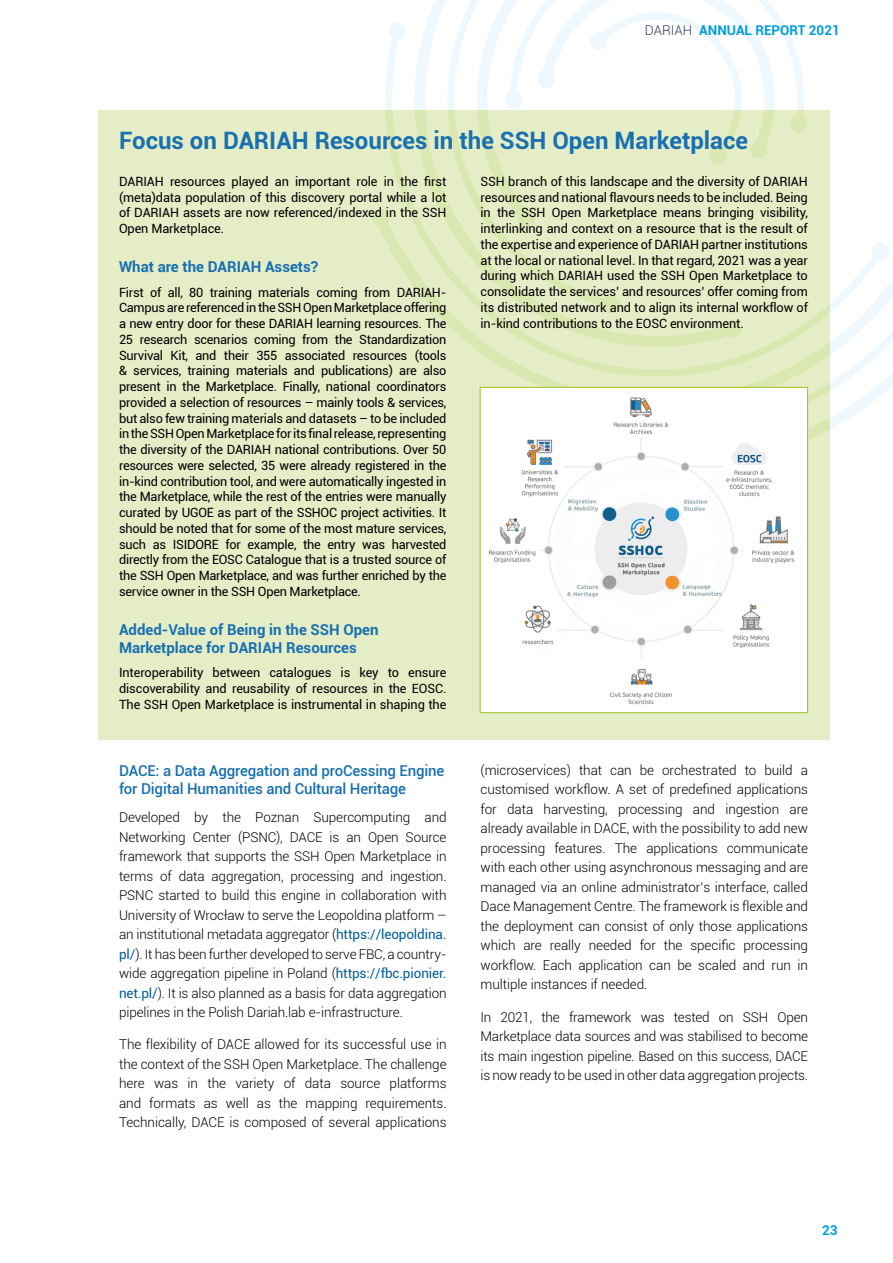
<style>
.page{position:relative;width:893px;height:1263px;background:#fff}
.page>*{position:absolute;margin:0;border:0;box-sizing:border-box;transform-origin:0 0}
.t1{font:700 24px "Roboto";color:#1970b1}
.t2{font:700 15px/18px "Roboto";color:#1970b1}
.t3{font:500 15px/18px "Roboto";letter-spacing:-.01em;color:#1970b1}
.t4{font:300 13.5px/19.5px "Roboto";letter-spacing:-.01em;color:#000;text-align:justify}
.t5{font:700 13.5px "Roboto";color:#009edb}
.t6{font:12.75px/15.8px "Roboto";letter-spacing:-.01em;color:#000;text-align:justify}
.s1{font-weight:300;color:#363962}
.s2{font-weight:400;color:#005d99}
</style>
<div class="page">
<svg style="left:829px;top:395px;width:52px;height:74px"></svg>
<svg style="left:829px;top:144px;width:64px;height:251px"></svg>
<div style="left:872px;top:242px;width:17px;height:18px;background:#eef8fe;border-radius:50%"></div>
<div style="left:98px;top:111px;width:731px;height:629px;background:#e4edc6"></div>
<svg style="left:333px;top:0;width:496px;height:469px"></svg>
<div style="left:750px;top:141px;width:17px;height:17px;background:#dbe7b1;border-radius:50%"></div>
<div style="left:790px;top:115px;width:18px;height:17px;background:#dbe7b1;border-radius:50%"></div>
<div style="left:710px;top:147px;width:17px;height:17px;background:#dbe7b1;border-radius:50%"></div>
<div style="left:517px;top:209px;width:18px;height:18px;background:#dbe7b1;border-radius:50%"></div>
<div style="left:603px;top:296px;width:17px;height:17px;background:#dbe7b1;border-radius:50%"></div>
<div style="left:725px;top:320px;width:17px;height:18px;background:#dbe7b1;border-radius:50%"></div>
<div style="left:372px;top:209px;width:17px;height:17px;background:#dbe7b1;border-radius:50%"></div>
<img style="left:482px;top:389px;width:324px;height:322px">
<div style="left:480px;top:387px;width:328px;height:326px;border:1px solid #9bc31c"></div>
<p class="t5" style="left:645px;top:21px;width:197px"><span class="s1">DARIAH</span> ANNUAL REPORT 2021</p>
<h1 class="t1" style="left:119px;top:123px;width:631px">Focus on DARIAH Resources in the SSH Open Marketplace</h1>
<p class="t6" style="left:119px;top:173px;width:329px">DARIAH resources played an important role in the first (meta)data population of this discovery portal while a lot of DARIAH assets are now referenced/indexed in the SSH Open Marketplace.</p>
<p class="t2" style="left:119px;top:257px;width:201px">What are the DARIAH Assets?</p>
<p class="t6" style="left:119px;top:284px;width:329px">First of all, 80 training materials coming from DARIAH-Campus are referenced in the SSH Open Marketplace offering a new entry door for these DARIAH learning resources. The 25 research scenarios coming from the Standardization Survival Kit, and their 355 associated resources (tools &amp; services, training materials and publications) are also present in the Marketplace. Finally, national coordinators provided a selection of resources – mainly tools &amp; services, but also few training materials and datasets – to be included in the SSH Open Marketplace for its final release, representing the diversity of the DARIAH national contributions. Over 50 resources were selected, 35 were already registered in the in-kind contribution tool, and were automatically ingested in the Marketplace, while the rest of the entries were manually curated by UGOE as part of the SSHOC project activities. It should be noted that for some of the most mature services, such as ISIDORE for example, the entry was harvested directly from the EOSC Catalogue that is a trusted source of the SSH Open Marketplace, and was further enriched by the service owner in the SSH Open Marketplace.</p>
<p class="t2" style="left:119px;top:620px;width:261px">Added-Value of Being in the SSH Open<br>Marketplace for DARIAH Resources</p>
<p class="t6" style="left:119px;top:665px;width:329px">Interoperability between catalogues is key to ensure discoverability and reusability of resources in the EOSC.<br>The SSH Open Marketplace is instrumental in shaping the</p>
<p class="t6" style="left:480px;top:173px;width:329px">SSH branch of this landscape and the diversity of DARIAH resources and national flavours needs to be included. Being in the SSH Open Marketplace means bringing visibility, interlinking and context on a resource that is the result of the expertise and experience of DARIAH partner institutions at the local or national level. In that regard, 2021 was a year during which DARIAH used the SSH Open Marketplace to consolidate the services’ and resources’ offer coming from its distributed network and to align its internal workflow of in-kind contributions to the EOSC environment.</p>
<p class="t3" style="left:119px;top:761px;width:327px">DACE: a Data Aggregation and proCessing Engine for Digital Humanities and Cultural Heritage</p>
<p class="t4" style="left:119px;top:807px;width:329px">Developed by the Poznan Supercomputing and Networking Center (PSNC), DACE is an Open Source framework that supports the SSH Open Marketplace in terms of data aggregation, processing and ingestion.<br>PSNC started to build this engine in collaboration with University of Wrocław to serve the Leopoldina platform – an institutional metadata aggregator (<span class="s2">https://leopoldina. pl/</span>). It has been further developed to serve FBC, a country&shy;wide aggregation pipeline in Poland (<span class="s2">https://fbc.pionier. net.pl/</span>). It is also planned as a basis for data aggregation pipelines in the Polish Dariah.lab e-infrastructure.</p>
<p class="t4" style="left:119px;top:1034px;width:329px">The flexibility of DACE allowed for its successful use in the context of the SSH Open Marketplace. The challenge here was in the variety of data source platforms and formats as well as the mapping requirements.<br>Technically, DACE is composed of several applications</p>
<p class="t4" style="left:480px;top:760px;width:329px">(microservices) that can be orchestrated to build a customised workflow. A set of predefined applications for data harvesting, processing and ingestion are already available in DACE, with the possibility to add new processing features. The applications communicate with each other using asynchronous messaging and are managed via an online administrator’s interface, called Dace Management Centre. The framework is flexible and the deployment can consist of only those applications which are really needed for the specific processing workflow. Each application can be scaled and run in multiple instances if needed.</p>
<p class="t4" style="left:480px;top:1007px;width:329px">In 2021, the framework was tested on SSH Open Marketplace data sources and was stabilised to become its main ingestion pipeline. Based on this success, DACE is now ready to be used in other data aggregation projects.</p>
<p class="t5" style="left:822px;top:1220px;width:17px">23</p>
</div>
